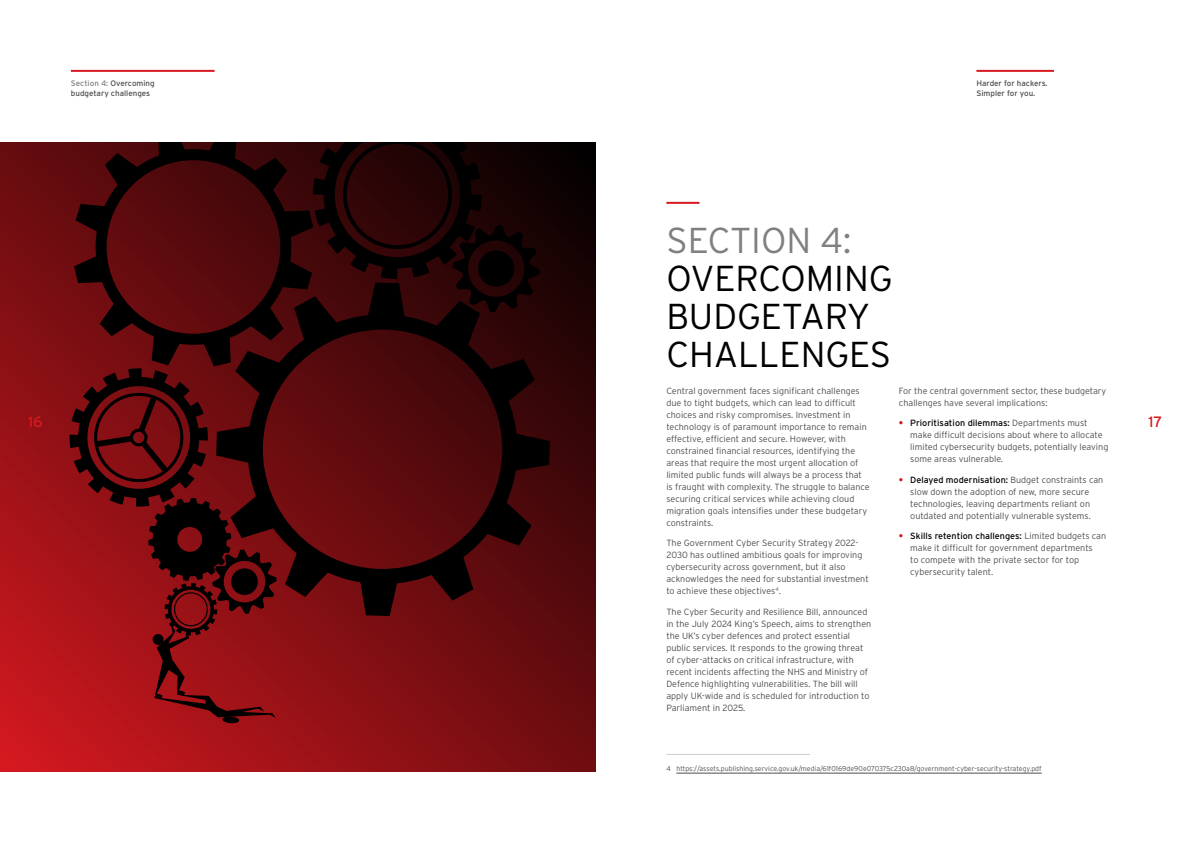
<style>
.page{position:relative;width:1191px;height:842px;background:#fff}
.page>*{position:absolute;margin:0;border:0;box-sizing:border-box;transform-origin:0 0}
.t1{font:300 36px/38px "Interstate";color:#000}
.t2{font:300 36px "Interstate";color:#808080}
.t3{font:15px "Interstate";color:#d71920}
.t4{font:300 9px/12px "Interstate";color:#4d4d4d}
.t5{font:8px/9.6px "Interstate";color:#4d4d4d}
.t6{font:300 7px "Interstate";color:#4d4d4d}
.s1{color:#808080}
.s2{font-weight:700;color:#d71920}
.s3{font-weight:400;color:#000}
</style>
<div class="page">
<svg style="left:0;top:142px;width:595px;height:629px;background:#7b0e12"></svg>
<svg style="left:313px;top:142px;width:226px;height:140px;background:#1b0304"></svg>
<svg style="left:216px;top:282px;width:334px;height:334px;background:#3c0709"></svg>
<svg style="left:291px;top:322px;width:220px;height:215px;background:#4b080b"></svg>
<svg style="left:74px;top:142px;width:239px;height:224px;background:#45080a"></svg>
<svg style="left:191px;top:155px;width:104px;height:184px;background:#3e0709"></svg>
<svg style="left:69px;top:368px;width:208px;height:356px;background:#6c0c10"></svg>
<hr style="left:666px;top:202px;width:33px;height:2px;background:#d71920">
<hr style="left:676px;top:773px;width:365px;height:1px;background:#4d4d4d">
<hr style="left:666px;top:754px;width:144px;height:1px;background:#ccc">
<hr style="left:71px;top:70px;width:143px;height:2px;background:#d71920">
<hr style="left:976px;top:70px;width:78px;height:2px;background:#d71920">
<p class="t5" style="left:71px;top:79px;width:85px"><span class="s1">Section 4:</span> Overcoming budgetary challenges</p>
<p class="t5" style="left:976px;top:79px;width:73px">Harder for hackers.<br>Simpler for you.</p>
<h1 class="t2" style="left:666px;top:220px;width:186px">SECTION 4:</h1>
<h1 class="t1" style="left:666px;top:259px;width:228px">OVERCOMING<br>BUDGETARY<br>CHALLENGES</h1>
<p class="t4" style="left:666px;top:385px;width:205px">Central government faces significant challenges due to tight budgets, which can lead to difficult choices and risky compromises. Investment in technology is of paramount importance to remain effective, efficient and secure. However, with constrained financial resources, identifying the areas that require the most urgent allocation of limited public funds will always be a process that is fraught with complexity. The struggle to balance securing critical services while achieving cloud migration goals intensifies under these budgetary constraints.</p>
<p class="t4" style="left:666px;top:537px;width:204px">The Government Cyber Security Strategy 2022- 2030 has outlined ambitious goals for improving cybersecurity across government, but it also acknowledges the need for substantial investment to achieve these objectives<sup>4</sup>.</p>
<p class="t4" style="left:666px;top:606px;width:206px">The Cyber Security and Resilience Bill, announced in the July 2024 King’s Speech, aims to strengthen the UK’s cyber defences and protect essential public services. It responds to the growing threat of cyber-attacks on critical infrastructure, with recent incidents affecting the NHS and Ministry of Defence highlighting vulnerabilities. The bill will apply UK-wide and is scheduled for introduction to Parliament in 2025.</p>
<p class="t4" style="left:899px;top:385px;width:209px">For the central government sector, these budgetary challenges have several implications:</p>
<p class="t4" style="left:910px;top:417px;width:200px;text-indent:-11px"><span class="s2">•</span> <span class="s3">Prioritisation dilemmas:</span> Departments must make difficult decisions about where to allocate limited cybersecurity budgets, potentially leaving some areas vulnerable.</p>
<p class="t4" style="left:899px;top:474px;width:206px;text-align:center"><span class="s2">•</span> <span class="s3">Delayed modernisation:</span> Budget constraints can slow down the adoption of new, more secure technologies, leaving departments reliant on outdated and potentially vulnerable systems.</p>
<p class="t4" style="left:910px;top:530px;width:197px;text-indent:-11px"><span class="s2">•</span> <span class="s3">Skills retention challenges:</span> Limited budgets can make it difficult for government departments<br>to compete with the private sector for top cybersecurity talent.</p>
<h2 class="t3" style="left:28px;top:413px;width:16px">16</h2>
<h2 class="t3" style="left:1148px;top:413px;width:16px">17</h2>
<p class="t6" style="left:666px;top:765px;width:377px">4 https://assets.publishing.service.gov.uk/media/61f0169de90e070375c230a8/government-cyber-security-strategy.pdf</p>
</div>
